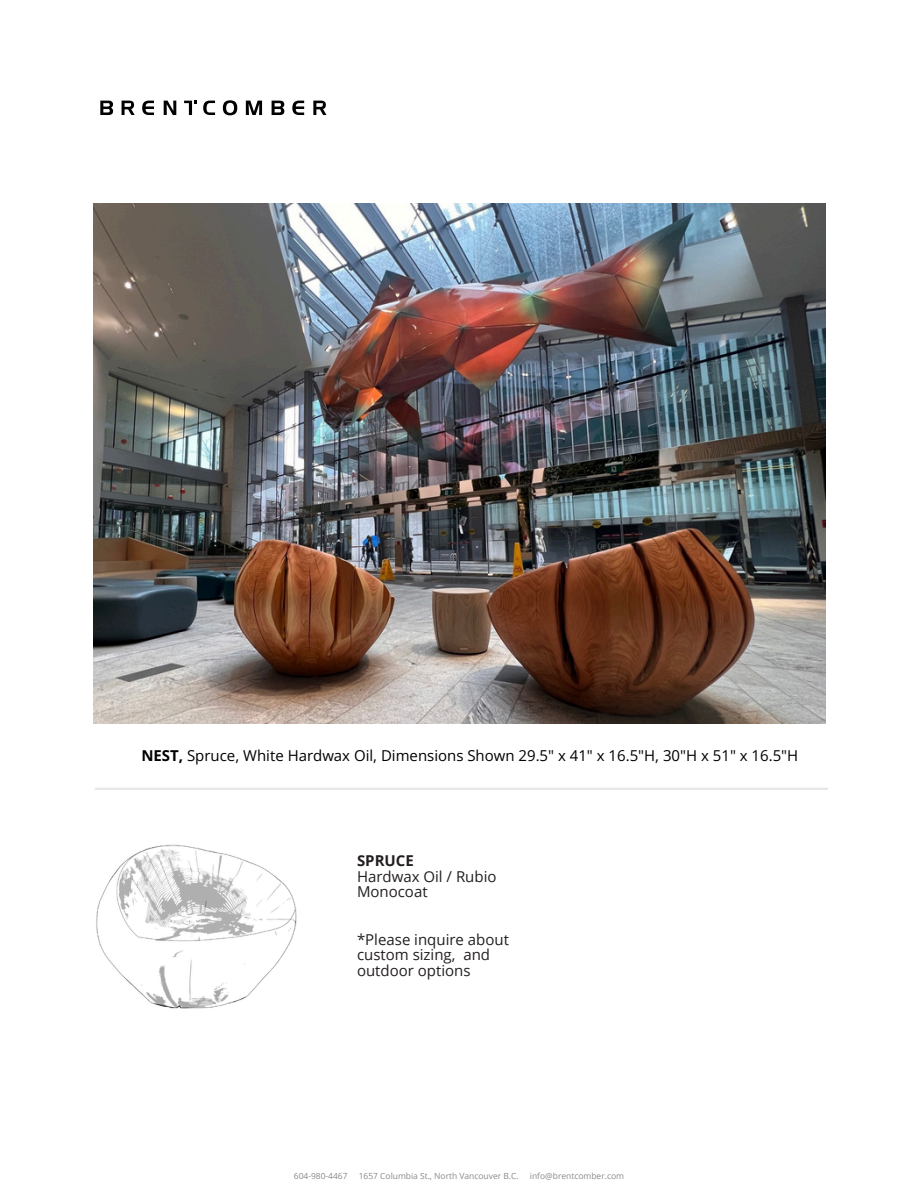
<style>
.page{position:relative;width:918px;height:1188px;background:#fff}
.page>*{position:absolute;margin:0;border:0;box-sizing:border-box;transform-origin:0 0}
.t1{font:15px/15.8px "Open Sans";color:#231f20}
.t2{font:15px "Open Sans";color:#000}
.t3{font:8.4px "Open Sans";color:#8a8b87}
.s1{font-weight:700}
</style>
<div class="page">
<hr style="left:95px;top:788px;width:733px;height:2px;background:#e6e7e9">
<svg style="left:100px;top:101px;width:13px;height:14px"></svg>
<svg style="left:122px;top:101px;width:13px;height:14px"></svg>
<svg style="left:142px;top:101px;width:12px;height:14px"></svg>
<svg style="left:164px;top:101px;width:12px;height:14px"></svg>
<svg style="left:203px;top:101px;width:7px;height:14px"></svg>
<svg style="left:223px;top:100px;width:14px;height:15px"></svg>
<svg style="left:246px;top:101px;width:16px;height:14px"></svg>
<svg style="left:272px;top:101px;width:12px;height:14px"></svg>
<svg style="left:292px;top:101px;width:12px;height:14px"></svg>
<svg style="left:313px;top:101px;width:14px;height:14px"></svg>
<svg style="left:184px;top:101px;width:13px;height:14px"></svg>
<img style="left:96px;top:844px;width:201px;height:165px">
<img style="left:94px;top:204px;width:732px;height:520px">
<p class="t2" style="left:141px;top:745px;width:658px"><span class="s1">NEST,</span> Spruce, White Hardwax Oil, Dimensions Shown 29.5" x 41" x 16.5"H, 30"H x 51" x 16.5"H</p>
<p class="t1" style="left:357px;top:852px;width:141px"><span class="s1">SPRUCE<br></span>Hardwax Oil / Rubio<br>Monocoat</p>
<h1 class="t1" style="left:357px;top:931px;width:153px">*Please inquire about custom sizing, and outdoor options</h1>
<h1 class="t3" style="left:294px;top:1170px;width:55px">604-980-4467</h1>
<h1 class="t3" style="left:359px;top:1170px;width:162px">1657 Columbia St., North Vancouver B.C.</h1>
<h1 class="t3" style="left:530px;top:1170px;width:96px">info@brentcomber.com</h1>
</div>
